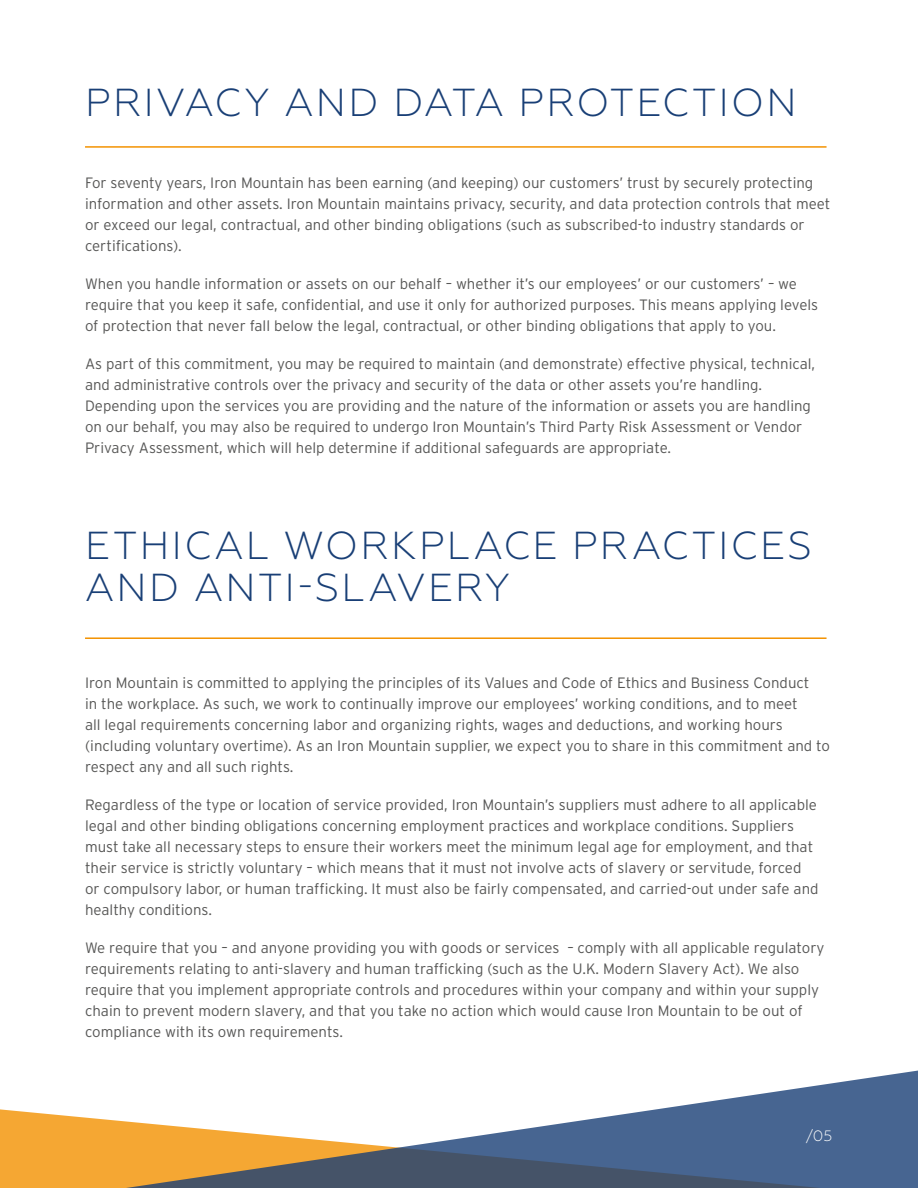
<style>
.page{position:relative;width:918px;height:1188px;background:#fff}
.page>*{position:absolute;margin:0;border:0;box-sizing:border-box;transform-origin:0 0}
.t1{font:300 39px/42px "Geometria";letter-spacing:.055em;color:#193f76}
.t2{font:300 15px/21px "Interstate";color:#575756}
.t3{font:300 15px "Geometria";color:#fff}
</style>
<div class="page">
<hr style="left:85px;top:146px;width:742px;height:2px;background:#f39200">
<hr style="left:85px;top:637px;width:742px;height:2px;background:#f39200">
<svg style="left:0;top:1070px;width:918px;height:118px"></svg>
<h1 class="t1" style="left:85px;top:81px;width:713px">PRIVACY AND DATA PROTECTION</h1>
<p class="t2" style="left:85px;top:172px;width:747px">For seventy years, Iron Mountain has been earning (and keeping) our customers’ trust by securely protecting information and other assets. Iron Mountain maintains privacy, security, and data protection controls that meet or exceed our legal, contractual, and other binding obligations (such as subscribed-to industry standards or certifications).</p>
<p class="t2" style="left:85px;top:273px;width:735px">When you handle information or assets on our behalf – whether it’s our employees’ or our customers’ – we require that you keep it safe, confidential, and use it only for authorized purposes. This means applying levels of protection that never fall below the legal, contractual, or other binding obligations that apply to you.</p>
<p class="t2" style="left:85px;top:353px;width:732px">As part of this commitment, you may be required to maintain (and demonstrate) effective physical, technical, and administrative controls over the privacy and security of the data or other assets you’re handling.<br>Depending upon the services you are providing and the nature of the information or assets you are handling on our behalf, you may also be required to undergo Iron Mountain’s Third Party Risk Assessment or Vendor Privacy Assessment, which will help determine if additional safeguards are appropriate.</p>
<h1 class="t1" style="left:85px;top:524px;width:729px">ETHICAL WORKPLACE PRACTICES<br>AND ANTI-SLAVERY</h1>
<p class="t2" style="left:85px;top:672px;width:747px">Iron Mountain is committed to applying the principles of its Values and Code of Ethics and Business Conduct<br>in the workplace. As such, we work to continually improve our employees’ working conditions, and to meet<br>all legal requirements concerning labor and organizing rights, wages and deductions, and working hours (including voluntary overtime). As an Iron Mountain supplier, we expect you to share in this commitment and to respect any and all such rights.</p>
<p class="t2" style="left:85px;top:794px;width:735px">Regardless of the type or location of service provided, Iron Mountain’s suppliers must adhere to all applicable legal and other binding obligations concerning employment practices and workplace conditions. Suppliers must take all necessary steps to ensure their workers meet the minimum legal age for employment, and that their service is strictly voluntary – which means that it must not involve acts of slavery or servitude, forced or compulsory labor, or human trafficking. It must also be fairly compensated, and carried-out under safe and healthy conditions.</p>
<p class="t2" style="left:85px;top:937px;width:741px">We require that you – and anyone providing you with goods or services – comply with all applicable regulatory requirements relating to anti-slavery and human trafficking (such as the U.K. Modern Slavery Act). We also require that you implement appropriate controls and procedures within your company and within your supply chain to prevent modern slavery, and that you take no action which would cause Iron Mountain to be out of compliance with its own requirements.</p>
<p class="t3" style="left:806px;top:1127px;width:28px">/05</p>
</div>
